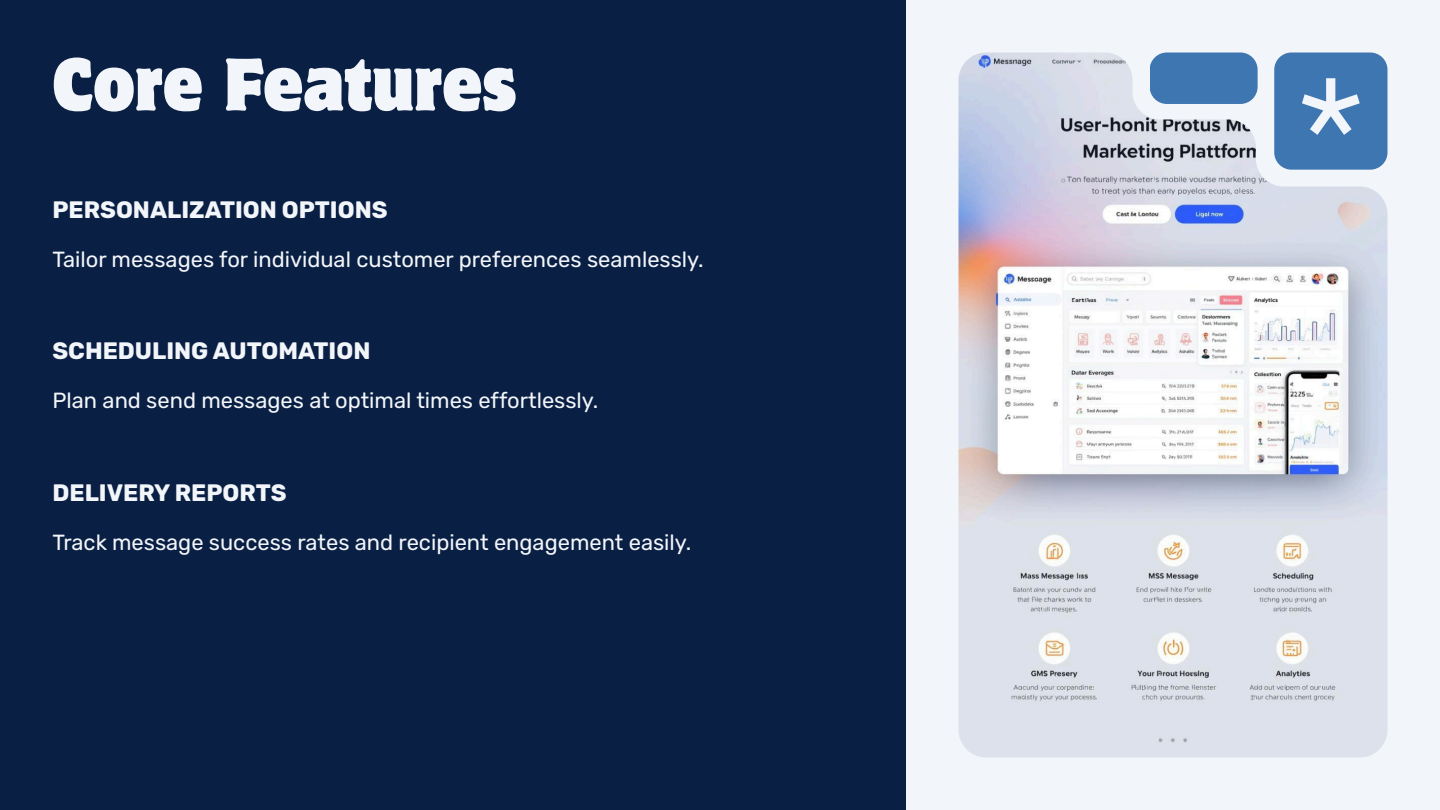
<style>
.page{position:relative;width:1440px;height:810px;background:#0a1f44}
.page>*{position:absolute;margin:0;border:0;box-sizing:border-box;transform-origin:0 0}
.t1{font:semi-condensed 66px "Motter Corpus Std";color:#f2f5f9}
.t2{font:700 23.7px "Rubik";color:#f2f5f9}
.t3{font:21.9px "Rubik";color:#f2f5f9}
</style>
<div class="page">
<div style="left:906px;top:0;width:534px;height:809px;background:#f2f5f9"></div>
<img style="left:959px;top:53px;width:428px;height:705px">
<div style="left:1150px;top:53px;width:108px;height:51px;background:#3e76b2"></div>
<div style="left:1274px;top:53px;width:113px;height:117px;background:#3e76b2"></div>
<svg style="left:1302px;top:78px;width:58px;height:57px"></svg>
<p class="t1" style="left:52px;top:58px;width:466px">Core Features</p>
<p class="t2" style="left:52px;top:196px;width:337px">PERSONALIZATION OPTIONS</p>
<p class="t3" style="left:52px;top:246px;width:653px">Tailor messages for individual customer preferences seamlessly.</p>
<p class="t2" style="left:52px;top:337px;width:319px">SCHEDULING AUTOMATION</p>
<p class="t3" style="left:52px;top:387px;width:547px">Plan and send messages at optimal times effortlessly.</p>
<p class="t2" style="left:52px;top:479px;width:236px">DELIVERY REPORTS</p>
<p class="t3" style="left:52px;top:529px;width:640px">Track message success rates and recipient engagement easily.</p>
</div>
